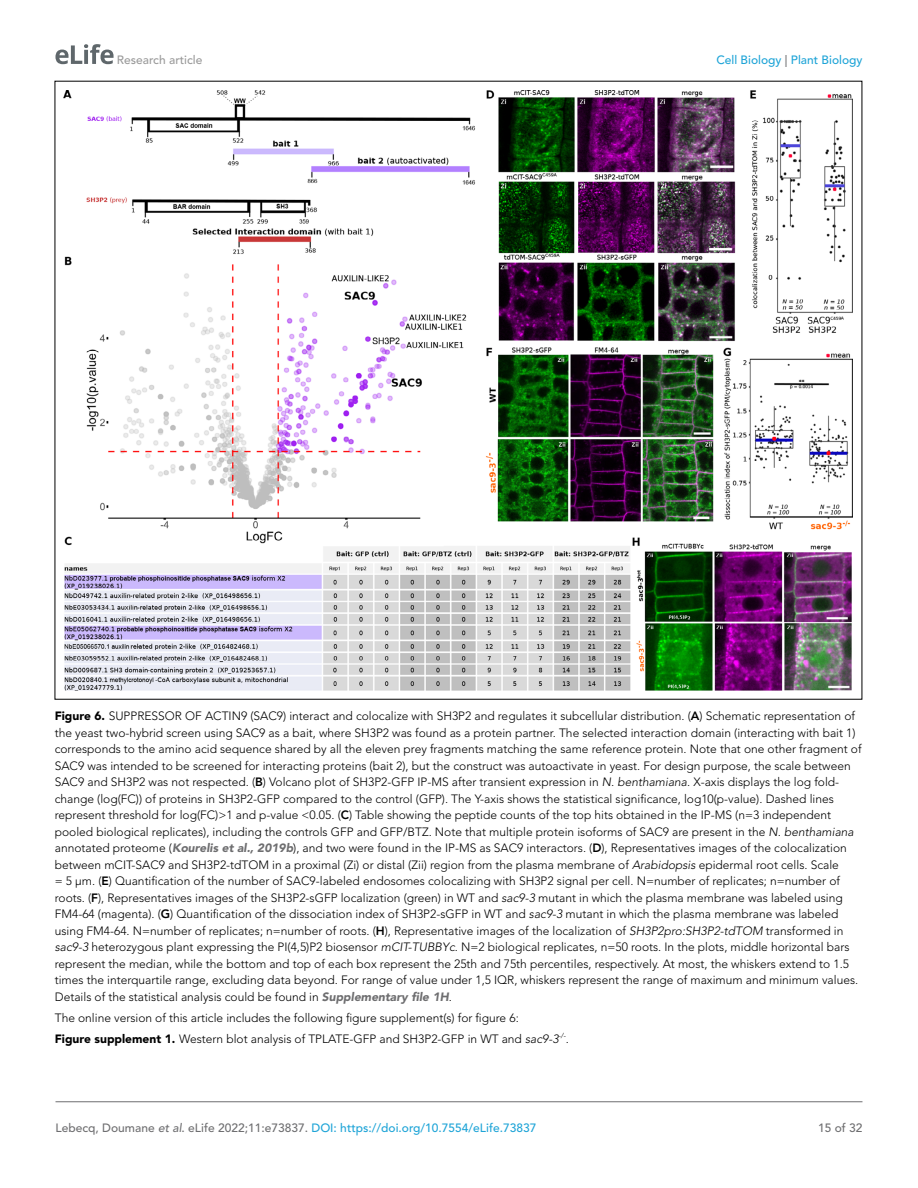
<style>
.page{position:relative;width:918px;height:1188px;background:#fff}
.page>*{position:absolute;margin:0;border:0;box-sizing:border-box;transform-origin:0 0}
.t1{font:300 12px/16.5px "Avenir LT Std";color:#000}
.t2{font:500 12px "Avenir LT Std";color:#1ea4d7}
.t3{font:500 12px "Avenir LT Std";color:#9a9a9a}
.t4{font:500 12px "Avenir LT Std";color:#6e6e70}
.s1{color:#6e6e70}
.s2{font-weight:900}
.s3{font-weight:800}
.s4{font-style:italic}
.s5{font-weight:900;font-style:italic;color:#6e6e70}
.s6{font-style:italic;color:#6e6e70}
</style>
<div class="page">
<svg style="left:55px;top:44px;width:59px;height:20px"></svg>
<hr style="left:56px;top:1101px;width:806px;height:1px;background:#6e6e70">
<img style="left:64px;top:90px;width:789px;height:600px">
<p class="t3" style="left:117px;top:53px;width:87px">Research article</p>
<p class="t2" style="left:716px;top:53px;width:148px">Cell Biology <span class="s1">|</span> Plant Biology</p>
<p class="t1" style="left:55px;top:708px;width:808px"><span class="s2">Figure 6.</span> SUPPRESSOR OF ACTIN9 (SAC9) interact and colocalize with SH3P2 and regulates it subcellular distribution. (<span class="s3">A</span>) Schematic representation of the yeast two-hybrid screen using SAC9 as a bait, where SH3P2 was found as a protein partner. The selected interaction domain (interacting with bait 1) corresponds to the amino acid sequence shared by all the eleven prey fragments matching the same reference protein. Note that one other fragment of SAC9 was intended to be screened for interacting proteins (bait 2), but the construct was autoactivate in yeast. For design purpose, the scale between SAC9 and SH3P2 was not respected. (<span class="s3">B</span>) Volcano plot of SH3P2-GFP IP-MS after transient expression in <span class="s4">N. benthamiana</span>. X-axis displays the log fold&shy;change (log(FC)) of proteins in SH3P2-GFP compared to the control (GFP). The Y-axis shows the statistical significance, log10(p-value). Dashed lines represent threshold for log(FC)&gt;1 and p-value &lt;0.05. (<span class="s3">C</span>) Table showing the peptide counts of the top hits obtained in the IP-MS (n=3 independent pooled biological replicates), including the controls GFP and GFP/BTZ. Note that multiple protein isoforms of SAC9 are present in the <span class="s4">N. benthamiana </span>annotated proteome (<span class="s5">Kourelis et al., 2019b</span>), and two were found in the IP-MS as SAC9 interactors. (<span class="s3">D</span>), Representatives images of the colocalization between mCIT-SAC9 and SH3P2-tdTOM in a proximal (Zi) or distal (Zii) region from the plasma membrane of <span class="s4">Arabidopsis</span> epidermal root cells. Scale<br>= 5 µm. (<span class="s3">E</span>) Quantification of the number of SAC9-labeled endosomes colocalizing with SH3P2 signal per cell. N=number of replicates; n=number of roots. (<span class="s3">F</span>), Representatives images of the SH3P2-sGFP localization (green) in WT and <span class="s4">sac9-3</span> mutant in which the plasma membrane was labeled using FM4-64 (magenta). (<span class="s3">G</span>) Quantification of the dissociation index of SH3P2-sGFP in WT and <span class="s4">sac9-3</span> mutant in which the plasma membrane was labeled using FM4-64. N=number of replicates; n=number of roots. (<span class="s3">H</span>), Representative images of the localization of <span class="s4">SH3P2pro:SH3P2-tdTOM</span> transformed in <span class="s4">sac9-3</span> heterozygous plant expressing the PI(4,5)P2 biosensor <span class="s4">mCIT-TUBBYc</span>. N=2 biological replicates, n=50 roots. In the plots, middle horizontal bars represent the median, while the bottom and top of each box represent the 25th and 75th percentiles, respectively. At most, the whiskers extend to 1.5 times the interquartile range, excluding data beyond. For range of value under 1,5 IQR, whiskers represent the range of maximum and minimum values.<br>Details of the statistical analysis could be found in <span class="s5">Supplementary file 1H</span>.</p>
<p class="t1" style="left:55px;top:1007px;width:516px;line-height:21px">The online version of this article includes the following figure supplement(s) for figure 6:<br><span class="s2">Figure supplement 1.</span> Western blot analysis of TPLATE-GFP and SH3P2-GFP in WT and <span class="s4">sac9-3</span><sup>-/-</sup>.</p>
<p class="t2" style="left:56px;top:1121px;width:482px"><span class="s1">Lebecq, Doumane</span> <span class="s6">et al</span><span class="s1">. eLife 2022;11:e73837.</span> DOI: https://doi.org/10.7554/eLife.73837</p>
<p class="t4" style="left:818px;top:1121px;width:46px">15 of 32</p>
</div>
